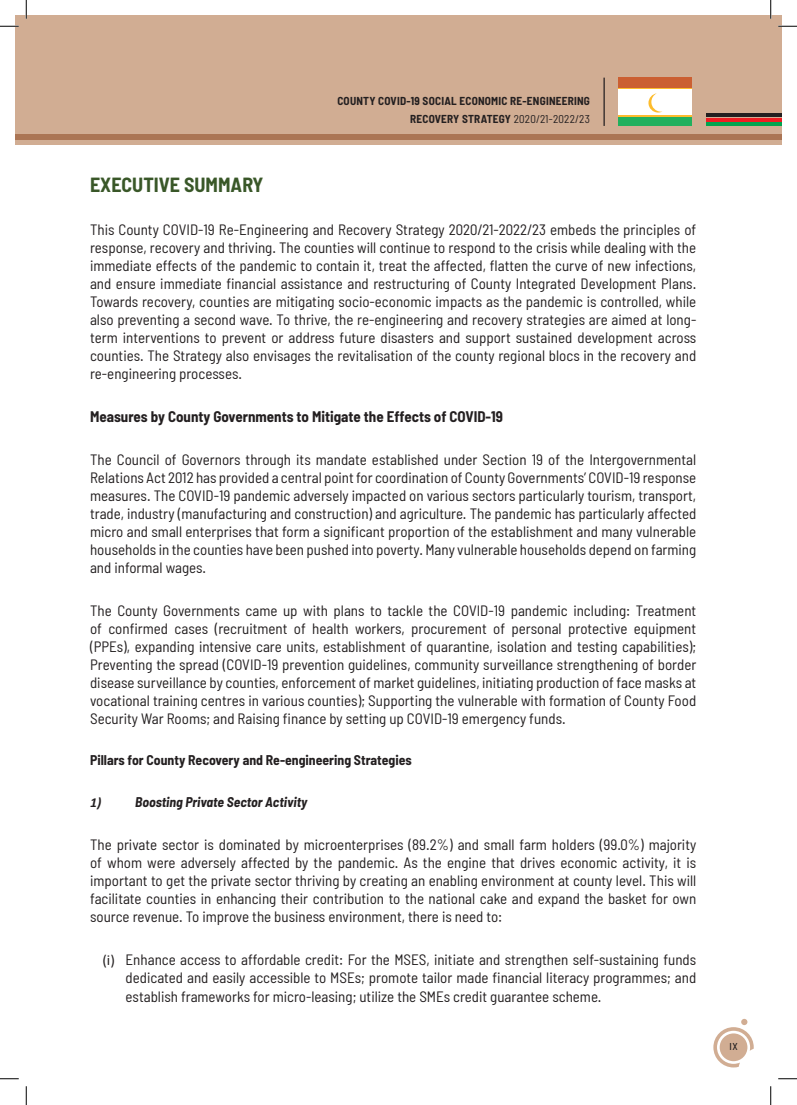
<style>
.page{position:relative;width:797px;height:1105px;background:#fff}
.page>*{position:absolute;margin:0;border:0;box-sizing:border-box;transform-origin:0 0}
.t1{font:700 semi-condensed 20px "Barlow";color:#395728}
.t2{font:semi-condensed 15px/18px "Barlow";color:#231f20;text-align:justify}
.t3{font:700 semi-condensed 15px "Barlow";color:#231f20}
.t4{font:700 semi-condensed 13.75px "Barlow";color:#231f20}
.t5{font:italic 700 semi-condensed 13.75px "Barlow";color:#231f20}
.t6{font:italic 700 13.75px "Calibri";color:#231f20}
.t7{font:700 semi-condensed 11.25px/17.9px "Barlow";letter-spacing:.02em;color:#231f20;text-align:right}
.t8{font:500 semi-condensed 10px "Barlow";color:#231f20}
.s1{font-weight:400}
.s2{font-family:"Calibri";font-stretch:normal}
</style>
<div class="page">
<div style="left:16px;top:16px;width:765px;height:124px;background:#d1ad93"></div>
<hr style="left:706px;top:113px;width:75px;height:4px;background:#231f20">
<hr style="left:706px;top:118px;width:75px;height:3px;background:#ee1d23">
<hr style="left:706px;top:122px;width:75px;height:4px;background:#00a54f">
<svg style="left:16px;top:134px;width:765px;height:11px;fill:#ab7554"></svg>
<hr style="left:603px;top:78px;width:1px;height:48px;background:#231f20">
<svg style="left:713px;top:1019px;width:40px;height:48px"></svg>
<div style="left:618px;top:78px;width:74px;height:48px;background:#fff"></div>
<div style="left:618px;top:78px;width:74px;height:10px;background:#cb5f32"></div>
<div style="left:618px;top:116px;width:74px;height:10px;background:#21b05d"></div>
<hr style="left:618px;top:88px;width:74px;height:1px;background:#fdbc2d">
<hr style="left:618px;top:115px;width:74px;height:1px;background:#fdbc2d">
<svg style="left:648px;top:93px;width:14px;height:20px"></svg>
<svg style="left:0;top:25px;width:19px;height:2px"></svg>
<svg style="left:778px;top:25px;width:19px;height:2px"></svg>
<svg style="left:0;top:1078px;width:19px;height:1px"></svg>
<svg style="left:778px;top:1078px;width:19px;height:1px"></svg>
<svg style="left:25px;top:0;width:2px;height:19px"></svg>
<svg style="left:25px;top:1086px;width:2px;height:19px"></svg>
<svg style="left:770px;top:0;width:1px;height:19px"></svg>
<svg style="left:770px;top:1086px;width:1px;height:19px"></svg>
<p class="t7" style="left:337px;top:92px;width:254px">COUNTY COVID-19 SOCIAL ECONOMIC RE-ENGINEERING<br>RECOVERY STRATEGY <span class="s1">2020/21-2022/23</span></p>
<h1 class="t1" style="left:90px;top:172px;width:175px">EXECUTIVE SUMMARY</h1>
<p class="t2" style="left:90px;top:220px;width:607px">This County COVID-19 Re-Engineering and Recovery Strategy 2020/21-2022/23 embeds the principles of response, recovery and thriving. The counties will continue to respond to the crisis while dealing with the immediate effects of the pandemic to contain it, treat the affected, flatten the curve of new infections, and ensure immediate financial assistance and restructuring of County Integrated Development Plans.<br>Towards recovery, counties are mitigating socio-economic impacts as the pandemic is controlled, while also preventing a second wave. To thrive, the re-engineering and recovery strategies are aimed at long&shy;term interventions to prevent or address future disasters and support sustained development across counties. The Strategy also envisages the revitalisation of the county regional blocs in the recovery and re-engineering processes.</p>
<p class="t3" style="left:90px;top:407px;width:414px">Measures by County Governments to Mitigate the Effects of COVID-19</p>
<p class="t2" style="left:90px;top:450px;width:607px">The Council of Governors through its mandate established under Section 19 of the Intergovernmental Relations Act 2012 has provided a central point for coordination of County Governments’ COVID-19 response measures. The COVID-19 pandemic adversely impacted on various sectors particularly tourism, transport, trade, industry (manufacturing and construction) and agriculture. The pandemic has particularly affected micro and small enterprises that form a significant proportion of the establishment and many vulnerable households in the counties have been pushed into poverty. Many vulnerable households depend on farming and informal wages.</p>
<p class="t2" style="left:90px;top:601px;width:607px">The County Governments came up with plans to tackle the COVID-19 pandemic including: Treatment of confirmed cases (recruitment of health workers, procurement of personal protective equipment (PPEs), expanding intensive care units, establishment of quarantine, isolation and testing capabilities); Preventing the spread (COVID-19 prevention guidelines, community surveillance strengthening of border disease surveillance by counties, enforcement of market guidelines, initiating production of face masks at vocational training centres in various counties); Supporting the vulnerable with formation of County Food Security War Rooms; and Raising finance by setting up COVID-19 emergency funds.</p>
<p class="t4" style="left:90px;top:752px;width:323px">Pillars for County Recovery and Re-engineering Strategies</p>
<p class="t6" style="left:90px;top:793px;width:13px">1)</p>
<p class="t5" style="left:135px;top:793px;width:174px">Boosting Private Sector Activity</p>
<p class="t2" style="left:90px;top:835px;width:607px">The private sector is dominated by microenterprises (89.2%) and small farm holders (99.0%) majority of whom were adversely affected by the pandemic. As the engine that drives economic activity, it is important to get the private sector thriving by creating an enabling environment at county level. This will facilitate counties in enhancing their contribution to the national cake and expand the basket for own source revenue. To improve the business environment, there is need to:</p>
<p class="t2" style="left:125px;top:949px;width:572px;line-height:18.8px;text-indent:-23px"><span class="s2">(i)</span> Enhance access to affordable credit: For the MSES, initiate and strengthen self-sustaining funds dedicated and easily accessible to MSEs; promote tailor made financial literacy programmes; and establish frameworks for micro-leasing; utilize the SMEs credit guarantee scheme.</p>
<p class="t8" style="left:729px;top:1040px;width:10px">ix</p>
</div>
